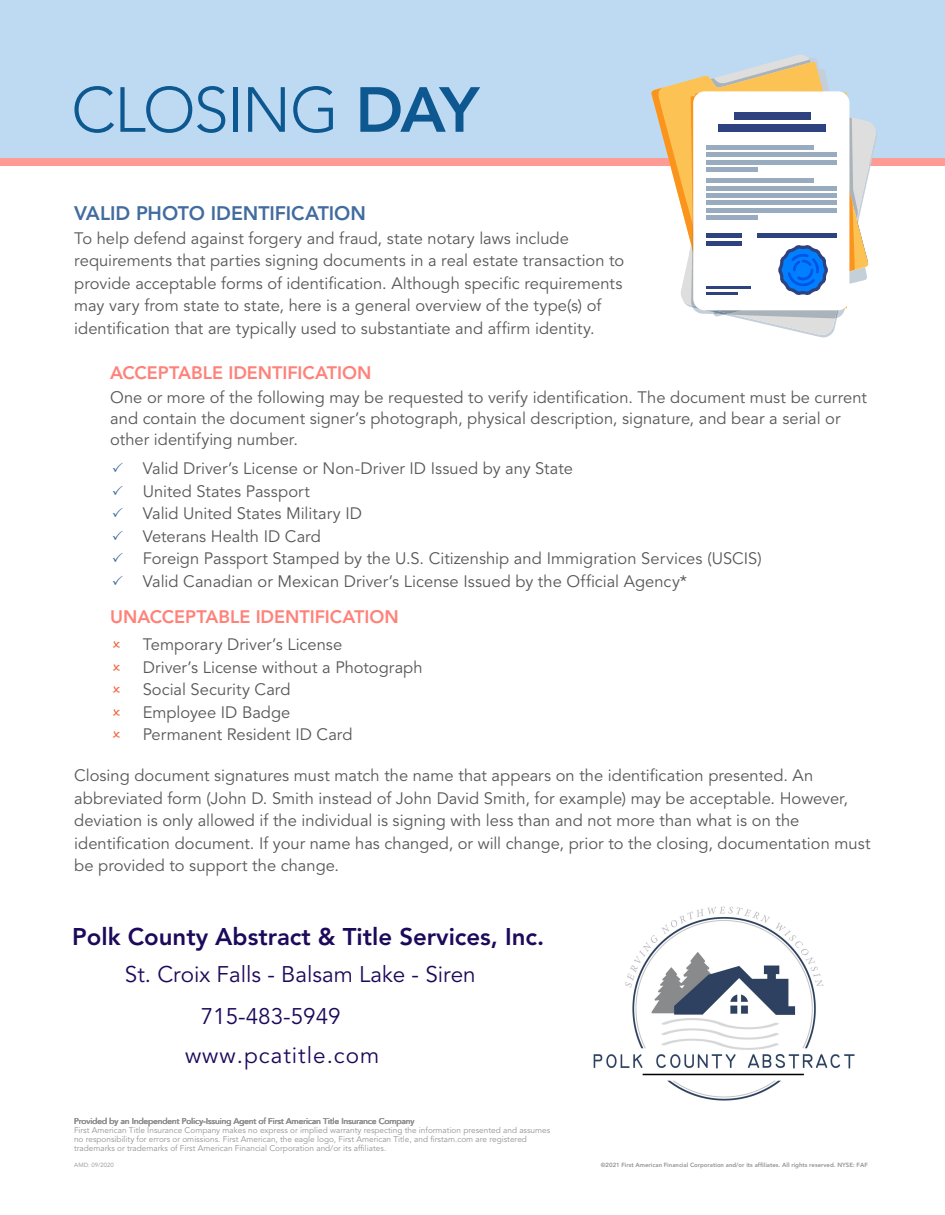
<style>
.page{position:relative;width:945px;height:1215px;background:#fff}
.page>*{position:absolute;margin:0;border:0;box-sizing:border-box;transform-origin:0 0}
.t1{font:300 63px "Avenir LT Std";letter-spacing:-.025em;color:#0d5890}
.t2{font:800 24px "Avenir LT Std";color:#1d095b}
.t3{font:22.5px "Avenir LT Std";color:#1d095b}
.t4{font:22.5px "Avenir LT Std";letter-spacing:.045em;color:#1d095b}
.t5{font:800 19.5px "Avenir LT Std";color:#426c9e}
.t6{font:800 18px "Avenir LT Std";color:#fe827a}
.t7{font:16.5px/22.5px "Avenir LT Std";color:#57585a}
.t8{font:8.25px/9px "Avenir LT Std";color:#939395}
.t9{font:800 6px "Avenir LT Std";color:#939395}
.t10{font:6px "Avenir LT Std";color:#939395}
.s1{font-weight:800}
.s2{color:#426c9e}
</style>
<div class="page">
<div style="left:0;top:0;width:945px;height:166px;background:#bedaf2"></div>
<div style="left:0;top:158px;width:945px;height:8px;background:#fe9b95"></div>
<svg style="left:651px;top:58px;width:226px;height:280px"></svg>
<hr style="left:706px;top:242px;width:35px;height:4px;background:#2e4280">
<hr style="left:757px;top:234px;width:79px;height:4px;background:#2e4280">
<img style="left:593px;top:906px;width:262px;height:195px">
<h1 class="t1" style="left:71px;top:73px;width:410px">CLOSING <span class="s1">DAY</span></h1>
<p class="t5" style="left:74px;top:201px;width:293px">VALID PHOTO IDENTIFICATION</p>
<p class="t7" style="left:74px;top:227px;width:552px">To help defend against forgery and fraud, state notary laws include requirements that parties signing documents in a real estate transaction to provide acceptable forms of identification. Although specific requirements may vary from state to state, here is a general overview of the type(s) of identification that are typically used to substantiate and affirm identity.</p>
<p class="t6" style="left:110px;top:362px;width:263px">ACCEPTABLE IDENTIFICATION</p>
<p class="t7" style="left:110px;top:387px;width:758px;line-height:21px">One or more of the following may be requested to verify identification. The document must be current and contain the document signer’s photograph, physical description, signature, and bear a serial or other identifying number.</p>
<p class="t7" style="left:112px;top:458px;width:463px"><span class="s2">✓</span> Valid Driver’s License or Non-Driver ID Issued by any State</p>
<p class="t7" style="left:112px;top:480px;width:200px"><span class="s2">✓</span> United States Passport</p>
<p class="t7" style="left:112px;top:503px;width:252px"><span class="s2">✓</span> Valid United States Military ID</p>
<p class="t7" style="left:112px;top:525px;width:210px"><span class="s2">✓</span> Veterans Health ID Card</p>
<p class="t7" style="left:112px;top:548px;width:651px"><span class="s2">✓</span> Foreign Passport Stamped by the U.S. Citizenship and Immigration Services (USCIS)</p>
<p class="t7" style="left:112px;top:570px;width:577px"><span class="s2">✓</span> Valid Canadian or Mexican Driver’s License Issued by the Official Agency*</p>
<p class="t6" style="left:110px;top:606px;width:290px">UNACCEPTABLE IDENTIFICATION</p>
<p class="t7" style="left:143px;top:634px;width:281px">Temporary Driver’s License<br>Driver’s License without a Photograph<br>Social Security Card<br>Employee ID Badge<br>Permanent Resident ID Card</p>
<p class="t7" style="left:74px;top:765px;width:798px">Closing document signatures must match the name that appears on the identification presented. An abbreviated form (John D. Smith instead of John David Smith, for example) may be acceptable. However, deviation is only allowed if the individual is signing with less than and not more than what is on the identification document. If your name has changed, or will change, prior to the closing, documentation must be provided to support the change.</p>
<h2 class="t2" style="left:72px;top:922px;width:474px">Polk County Abstract &amp; Title Services, Inc.</h2>
<h3 class="t3" style="left:125px;top:961px;width:352px">St. Croix Falls - Balsam Lake - Siren</h3>
<h3 class="t3" style="left:201px;top:1003px;width:142px">715-483-5949</h3>
<h3 class="t4" style="left:185px;top:1042px;width:196px">www.pcatitle.com</h3>
<p class="t8" style="left:74px;top:1117px;width:478px">Provided by an Independent Policy-Issuing Agent of First American Title Insurance Company<br>First American Title Insurance Company makes no express or implied warranty respecting the information presented and assumes no responsibility for errors or omissions. First American, the eagle logo, First American Title, and firstam.com are registered trademarks or trademarks of First American Financial Corporation and/or its affiliates.</p>
<p class="t10" style="left:74px;top:1162px;width:41px">AMD: 09/2020</p>
<p class="t9" style="left:601px;top:1161px;width:269px">©2021 First American Financial Corporation and/or its affiliates. All rights reserved. NYSE: FAF</p>
</div>
